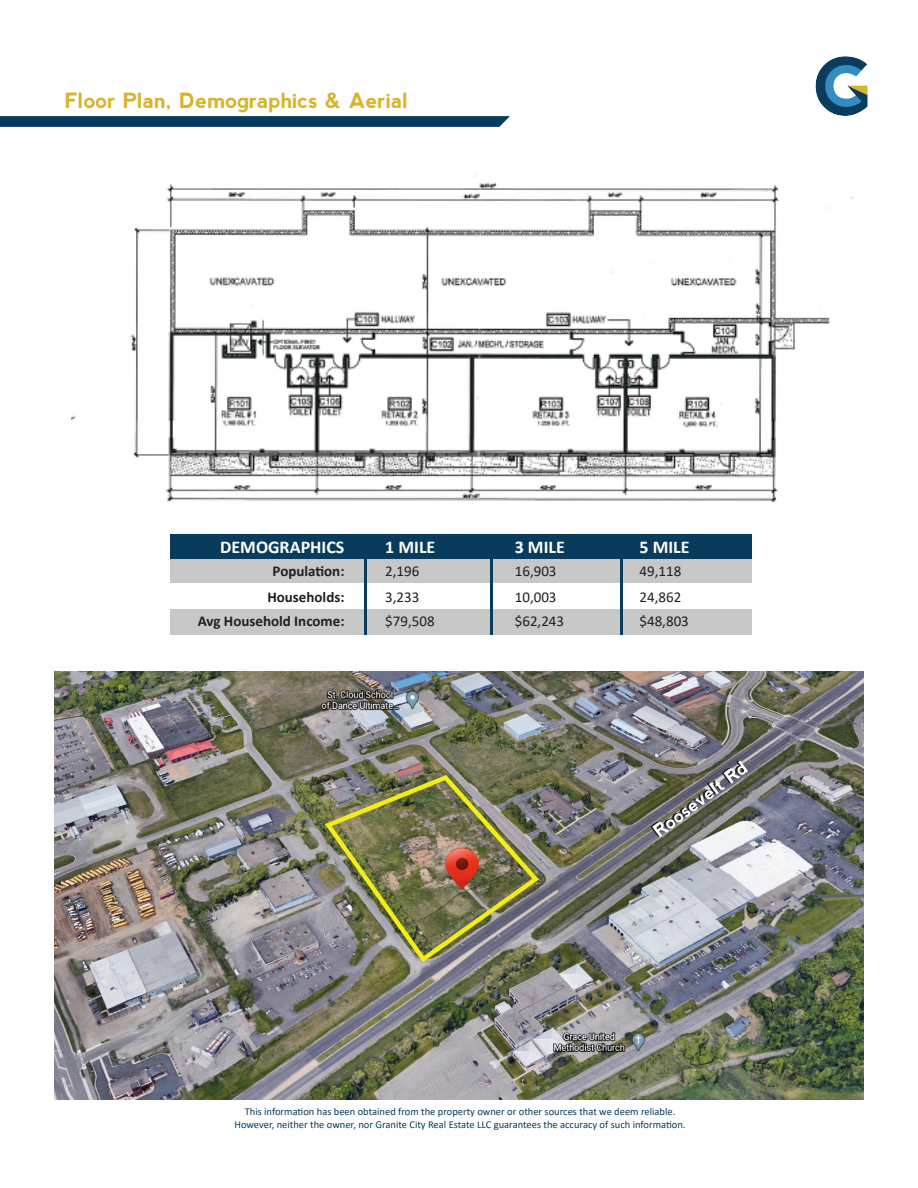
<style>
.page{position:relative;width:918px;height:1188px;background:#fff}
.page>*{position:absolute;margin:0;border:0;box-sizing:border-box;transform-origin:0 0}
.t1{font:700 21px "nevis";color:#dab329}
.t2{font:700 18px "Calibri";color:#fff}
.t3{font:15px "Calibri";color:#231f20}
.t4{font:700 15px "Calibri";color:#231f20}
.t5{font:10.5px "Calibri";color:#093c5c}
</style>
<div class="page">
<img style="left:815px;top:56px;width:53px;height:60px">
<svg style="left:0;top:116px;width:510px;height:11px;background:#0f4160"></svg>
<img style="left:71px;top:175px;width:783px;height:328px">
<div style="left:170px;top:558px;width:581px;height:25px;background:#c8c7c7"></div>
<div style="left:170px;top:534px;width:581px;height:24px;background:#093c5c"></div>
<div style="left:170px;top:609px;width:581px;height:25px;background:#c8c7c7"></div>
<hr style="left:364px;top:534px;width:3px;height:100px;background:#093c5c">
<hr style="left:490px;top:534px;width:3px;height:100px;background:#093c5c">
<hr style="left:620px;top:534px;width:3px;height:100px;background:#093c5c">
<img style="left:54px;top:672px;width:810px;height:427px">
<img style="left:322px;top:772px;width:220px;height:193px">
<img style="left:441px;top:847px;width:41px;height:49px">
<svg style="left:650px;top:760px;width:98px;height:77px;background:#7a7a73"></svg>
<p class="t1" style="left:65px;top:89px;width:345px">Floor Plan, Demographics &amp; Aerial</p>
<p class="t2" style="left:220px;top:534px;width:126px">DEMOGRAPHICS</p>
<p class="t2" style="left:385px;top:534px;width:52px">1 MILE</p>
<p class="t2" style="left:515px;top:534px;width:52px">3 MILE</p>
<p class="t2" style="left:640px;top:534px;width:52px">5 MILE</p>
<p class="t3" style="left:515px;top:560px;width:43px">16,903</p>
<p class="t3" style="left:640px;top:560px;width:43px">49,118</p>
<p class="t4" style="left:267px;top:586px;width:79px">Households:</p>
<p class="t3" style="left:385px;top:587px;width:36px">3,233</p>
<p class="t3" style="left:515px;top:587px;width:43px">10,003</p>
<p class="t3" style="left:640px;top:587px;width:43px">24,862</p>
<p class="t4" style="left:198px;top:610px;width:148px">Avg Household Income:</p>
<p class="t3" style="left:385px;top:611px;width:51px">$79,508</p>
<p class="t3" style="left:515px;top:611px;width:51px">$62,243</p>
<p class="t3" style="left:640px;top:611px;width:51px">$48,803</p>
<p class="t4" style="left:273px;top:560px;width:73px">Population:</p>
<p class="t3" style="left:385px;top:560px;width:36px">2,196</p>
<p class="t5" style="left:245px;top:1104px;width:432px">This information has been obtained from the property owner or other sources that we deem reliable.</p>
<p class="t5" style="left:235px;top:1117px;width:453px">However, neither the owner, nor Granite City Real Estate LLC guarantees the accuracy of such information.</p>
</div>
